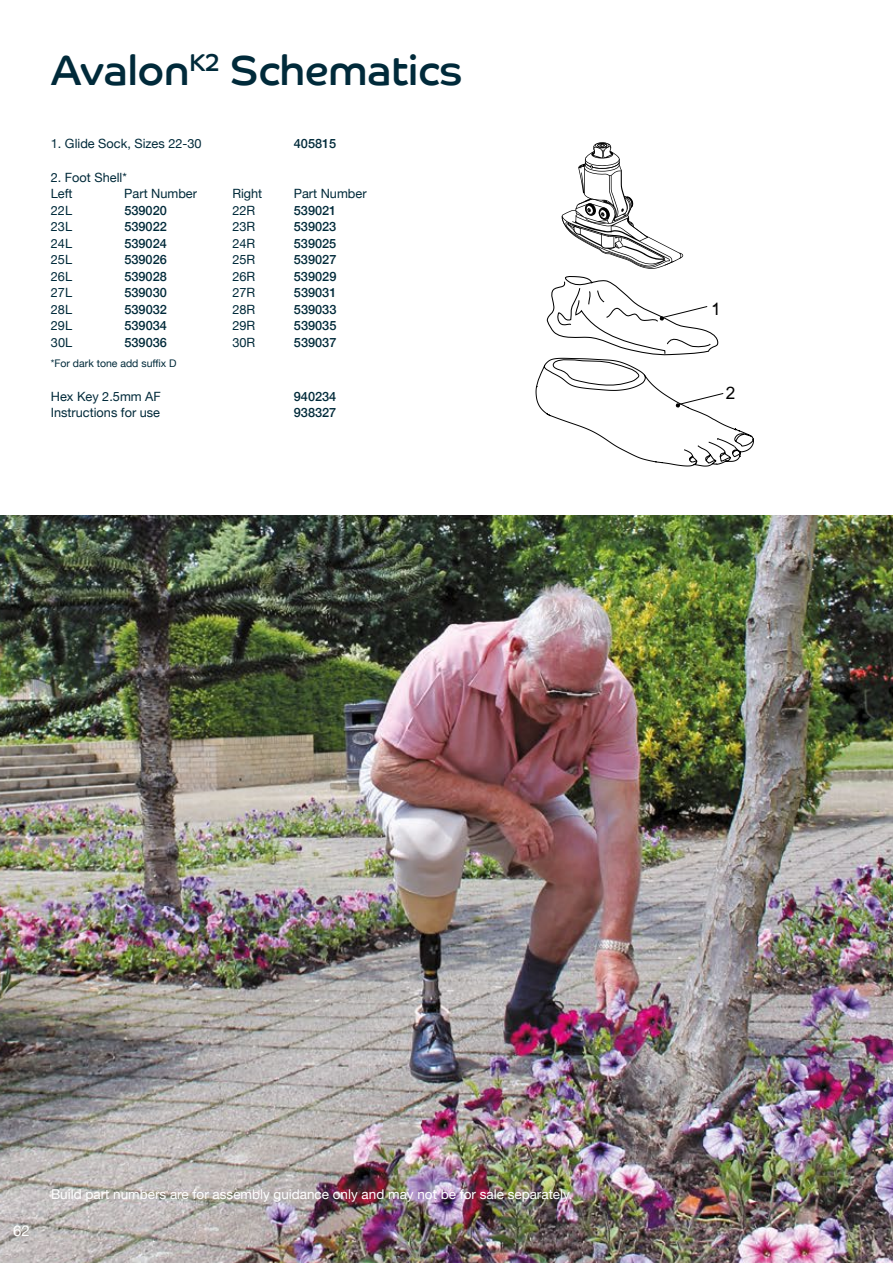
<style>
.page{position:relative;width:893px;height:1263px;background:#fff}
.page>*{position:absolute;margin:0;border:0;box-sizing:border-box;transform-origin:0 0}
.t1{font:42px "Co Headline";color:#002a3a}
.t2{font:17.25px "Arial";color:#000}
.t3{font:15px "Helvetica Neue";color:#fff}
.t4{font:13.5px "Helvetica Neue";color:#fff}
.t5{font:12.75px/16.5px "Helvetica Neue";color:#002a3a}
.t6{font:500 12.75px "Helvetica Neue";color:#002a3a}
.t7{font:10.5px "Helvetica Neue";color:#002a3a}
</style>
<div class="page">
<img style="left:0;top:515px;width:893px;height:748px">
<svg style="left:535px;top:276px;width:219px;height:191px"></svg>
<svg style="left:562px;top:142px;width:121px;height:127px"></svg>
<h1 class="t1" style="left:51px;top:46px;width:413px">Avalon<sup>K2</sup> Schematics</h1>
<p class="t5" style="left:51px;top:136px;width:152px">1. Glide Sock, Sizes 22-30</p>
<p class="t6" style="left:294px;top:133px;width:44px">405815</p>
<p class="t5" style="left:51px;top:169px;width:78px">2. Foot Shell*<br>Left</p>
<p class="t5" style="left:124px;top:186px;width:74px">Part Number</p>
<p class="t5" style="left:232px;top:186px;width:31px">Right</p>
<p class="t5" style="left:294px;top:186px;width:74px">Part Number</p>
<p class="t5" style="left:51px;top:202px;width:23px">22L</p>
<p class="t6" style="left:124px;top:200px;width:44px">539020</p>
<p class="t5" style="left:232px;top:202px;width:24px">22R</p>
<p class="t6" style="left:294px;top:200px;width:44px">539021</p>
<p class="t5" style="left:51px;top:219px;width:23px">23L</p>
<p class="t6" style="left:124px;top:216px;width:44px">539022</p>
<p class="t5" style="left:232px;top:219px;width:24px">23R</p>
<p class="t6" style="left:294px;top:216px;width:44px">539023</p>
<p class="t5" style="left:51px;top:235px;width:23px">24L</p>
<p class="t6" style="left:124px;top:233px;width:44px">539024</p>
<p class="t5" style="left:232px;top:235px;width:24px">24R</p>
<p class="t6" style="left:294px;top:233px;width:44px">539025</p>
<p class="t5" style="left:51px;top:252px;width:23px">25L</p>
<p class="t6" style="left:124px;top:249px;width:44px">539026</p>
<p class="t5" style="left:232px;top:252px;width:24px">25R</p>
<p class="t6" style="left:294px;top:249px;width:44px">539027</p>
<p class="t5" style="left:51px;top:268px;width:23px">26L</p>
<p class="t6" style="left:124px;top:266px;width:44px">539028</p>
<p class="t5" style="left:232px;top:268px;width:24px">26R</p>
<p class="t6" style="left:294px;top:266px;width:44px">539029</p>
<p class="t5" style="left:51px;top:285px;width:23px">27L</p>
<p class="t6" style="left:124px;top:282px;width:44px">539030</p>
<p class="t5" style="left:232px;top:285px;width:24px">27R</p>
<p class="t6" style="left:294px;top:282px;width:44px">539031</p>
<p class="t5" style="left:51px;top:301px;width:23px">28L</p>
<p class="t6" style="left:124px;top:299px;width:44px">539032</p>
<p class="t5" style="left:232px;top:301px;width:24px">28R</p>
<p class="t6" style="left:294px;top:299px;width:44px">539033</p>
<p class="t5" style="left:51px;top:318px;width:23px">29L</p>
<p class="t6" style="left:124px;top:315px;width:44px">539034</p>
<p class="t5" style="left:232px;top:318px;width:24px">29R</p>
<p class="t6" style="left:294px;top:315px;width:44px">539035</p>
<p class="t5" style="left:51px;top:334px;width:23px">30L</p>
<p class="t6" style="left:124px;top:332px;width:44px">539036</p>
<p class="t5" style="left:232px;top:334px;width:24px">30R</p>
<p class="t6" style="left:294px;top:332px;width:44px">539037</p>
<p class="t7" style="left:51px;top:356px;width:127px">*For dark tone add suffix D</p>
<p class="t5" style="left:51px;top:388px;width:112px">Hex Key 2.5mm AF</p>
<p class="t6" style="left:294px;top:386px;width:44px">940234</p>
<p class="t5" style="left:51px;top:405px;width:111px">Instructions for use</p>
<p class="t6" style="left:294px;top:402px;width:44px">938327</p>
<h2 class="t2" style="left:711px;top:298px;width:11px">1</h2>
<h2 class="t2" style="left:726px;top:382px;width:11px">2</h2>
<p class="t3" style="left:13px;top:1220px;width:18px">62</p>
<p class="t4" style="left:51px;top:1185px;width:523px">Build part numbers are for assembly guidance only and may not be for sale separately.</p>
</div>
